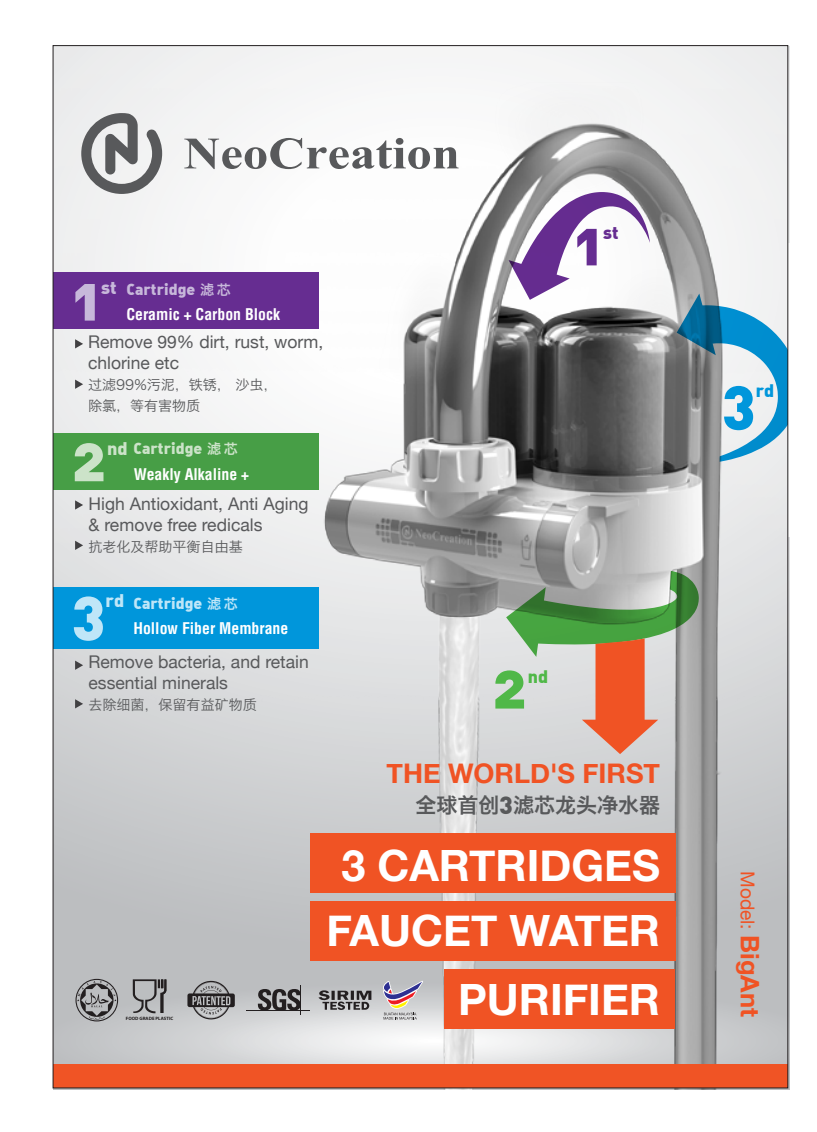
<style>
.page{position:relative;width:817px;height:1132px;background:#fff}
.page>*{position:absolute;margin:0;border:0;box-sizing:border-box;transform-origin:0 0}
.t1{font:900 61.25px "DIN Alternate";color:#cce3c9}
.t2{font:900 61.25px "DIN Alternate";color:#bfe6f8}
.t3{font:900 61.25px "DIN Alternate";color:#c7b8da}
.t4{font:900 61.07px "DIN Alternate";color:#0096db}
.t5{font:900 61.07px "DIN Alternate";color:#50b848}
.t6{font:900 61.07px "DIN Alternate";color:#662d91}
.t7{font:700 43.05px/64.8px "Helvetica Neue";color:#fff;text-align:center}
.t8{font:700 26.95px "Helvetica Neue";color:#f05324}
.t9{font:21px "Hiragino Sans GB W6";color:#58595b}
.t10{font:19.07px "Helvetica Neue";color:#f05324}
.t11{font:900 17.85px "DIN Alternate";color:#cce3c9}
.t12{font:900 17.85px "DIN Alternate";color:#bfe6f8}
.t13{font:900 17.68px "DIN Alternate";color:#0096db}
.t14{font:900 17.68px "DIN Alternate";color:#50b848}
.t15{font:900 17.68px "DIN Alternate";color:#662d91}
.t16{font:17.5px/21px "Helvetica Neue";color:#58595b}
.t17{font:700 condensed 15.75px "Helvetica";color:#fff}
.t18{font:900 15.75px "DIN Alternate";color:#c7b8da}
.t19{font:900 15.75px "DIN Alternate";color:#cce3c9}
.t20{font:900 15.75px "DIN Alternate";color:#bfe6f8}
.t21{font:14px/21px "Hiragino Sans GB W3";color:#58595b}
.t22{font:700 4.73px "Myriad Pro";color:#231f20}
.s1{font-size:17.85px}
.s2{font-family:"Hiragino Sans GB W6";font-weight:400;font-size:14px}
.s3{font-family:"DIN Alternate";font-weight:900;font-size:24.5px}
.s4{font-weight:700;font-size:25.55px}
</style>
<div class="page">
<img style="left:53px;top:47px;width:733px;height:1042px">
<img style="left:271px;top:45px;width:519px;height:1024px">
<div style="left:310px;top:833px;width:365px;height:59px;background:#f05324"></div>
<div style="left:310px;top:901px;width:365px;height:59px;background:#f05324"></div>
<div style="left:444px;top:969px;width:231px;height:59px;background:#f05324"></div>
<svg style="left:508px;top:192px;width:141px;height:108px"></svg>
<svg style="left:676px;top:293px;width:110px;height:172px"></svg>
<div style="left:788px;top:243px;width:28px;height:293px;background:#fff"></div>
<div style="left:53px;top:1064px;width:734px;height:23px;background:#f05425"></div>
<div style="left:53px;top:432px;width:265px;height:57px;background:#479e46"></div>
<div style="left:53px;top:587px;width:266px;height:61px;background:#0096db"></div>
<div style="left:53px;top:272px;width:265px;height:57px;background:#662d91"></div>
<svg style="left:75px;top:339px;width:8px;height:9px"></svg>
<svg style="left:75px;top:379px;width:8px;height:10px"></svg>
<svg style="left:75px;top:500px;width:8px;height:9px"></svg>
<svg style="left:75px;top:540px;width:8px;height:10px"></svg>
<svg style="left:75px;top:660px;width:8px;height:9px"></svg>
<svg style="left:75px;top:699px;width:8px;height:9px"></svg>
<svg style="left:184px;top:138px;width:274px;height:31px"></svg>
<svg style="left:81px;top:113px;width:81px;height:81px"></svg>
<svg style="left:506px;top:565px;width:193px;height:189px;background:#b3ad97"></svg>
<svg style="left:187px;top:980px;width:48px;height:39px;background:#8c8c8d"></svg>
<svg style="left:133px;top:979px;width:33px;height:34px"></svg>
<svg style="left:75px;top:978px;width:43px;height:43px;background:#909092"></svg>
<svg style="left:383px;top:980px;width:40px;height:39px;background:#bdb0b8"></svg>
<svg style="left:258px;top:988px;width:42px;height:21px"></svg>
<hr style="left:246px;top:1009px;width:63px;height:1px;background:#231f20">
<hr style="left:300px;top:985px;width:1px;height:30px;background:#231f20">
<svg style="left:318px;top:990px;width:53px;height:19px"></svg>
<h1 class="t3" style="left:72px;top:257px;width:31px">1</h1>
<p class="t18" style="left:101px;top:279px;width:131px"><span class="s1">st</span> Cartridge <span class="s2">滤芯</span></p>
<p class="t17" style="left:126px;top:305px;width:155px">Ceramic + Carbon Block</p>
<p class="t16" style="left:88px;top:332px;width:237px">Remove 99% dirt, rust, worm, chlorine etc</p>
<p class="t21" style="left:88px;top:374px;width:191px">过滤99%污泥，铁锈， 沙虫，除氯，等有害物质</p>
<h1 class="t1" style="left:72px;top:418px;width:37px">2</h1>
<p class="t11" style="left:107px;top:436px;width:22px">nd</p>
<p class="t19" style="left:133px;top:438px;width:106px">Cartridge <span class="s2">滤芯</span></p>
<p class="t17" style="left:134px;top:464px;width:117px">Weakly Alkaline +</p>
<p class="t16" style="left:89px;top:494px;width:221px">High Antioxidant, Anti Aging &amp; remove free redicals</p>
<p class="t21" style="left:89px;top:536px;width:155px">抗老化及帮助平衡自由基</p>
<h1 class="t2" style="left:72px;top:570px;width:35px">3</h1>
<p class="t12" style="left:105px;top:588px;width:20px">rd</p>
<p class="t20" style="left:133px;top:592px;width:106px">Cartridge <span class="s2">滤芯</span></p>
<p class="t17" style="left:133px;top:618px;width:156px">Hollow Fiber Membrane</p>
<p class="t16" style="left:89px;top:652px;width:222px">Remove bacteria, and retain essential minerals</p>
<p class="t21" style="left:89px;top:694px;width:169px">去除细菌，保留有益矿物质</p>
<h2 class="t6" style="left:573px;top:202px;width:31px">1</h2>
<p class="t15" style="left:603px;top:221px;width:17px">st</p>
<h2 class="t5" style="left:492px;top:645px;width:37px">2</h2>
<p class="t14" style="left:527px;top:664px;width:22px">nd</p>
<h3 class="t8" style="left:386px;top:752px;width:275px">THE WORLD'S FIRST</h3>
<p class="t9" style="left:415px;top:791px;width:246px">全球首创<span class="s3">3</span>滤芯龙头净水器</p>
<p class="t22" style="left:126px;top:1014px;width:49px">FOOD GRADE PLASTIC</p>
<h3 class="t7" style="left:326px;top:834px;width:335px">3 CARTRIDGES<br>FAUCET WATER</h3>
<h3 class="t7" style="left:458px;top:967px;width:203px">PURIFIER</h3>
<h2 class="t4" style="left:722px;top:360px;width:35px">3</h2>
<p class="t13" style="left:755px;top:378px;width:20px">rd</p>
<p class="t10" style="left:761px;top:870px;width:147px;rotate:90deg">Model: <span class="s4">BigAnt</span></p>
</div>
